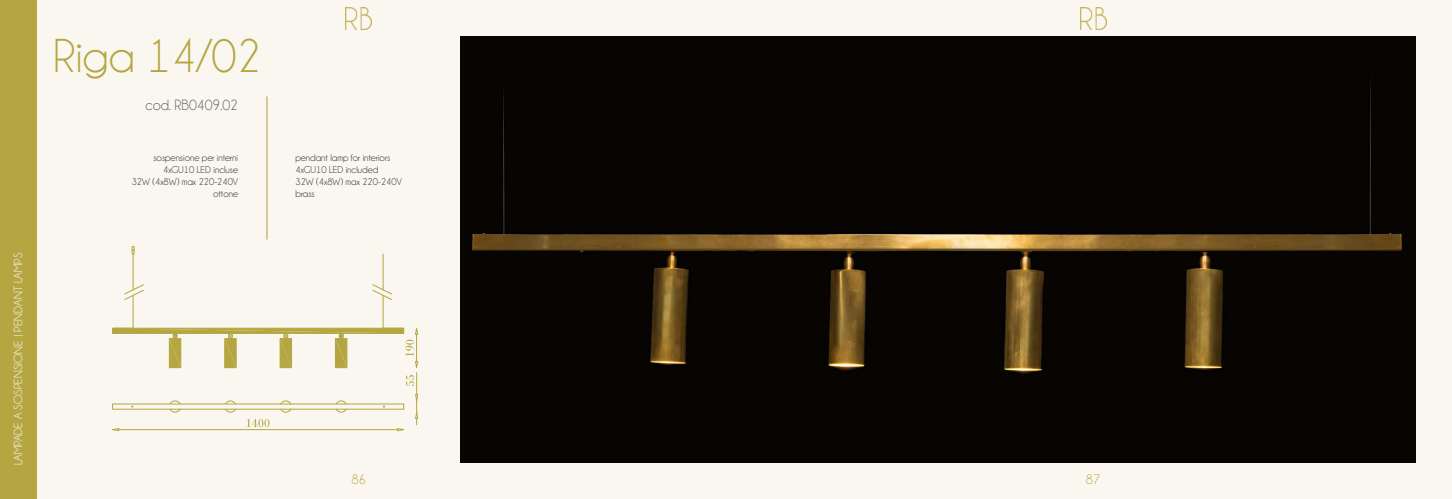
<style>
.page{position:relative;width:1452px;height:499px;background:#fff}
.page>*{position:absolute;margin:0;border:0;box-sizing:border-box;transform-origin:0 0}
.t1{font:48px "Champagne&Limousines";color:#b5a642}
.t2{font:15px "Champagne&Limousines";color:#57585a}
.t3{font:14px "Champagne&Limousines";color:#b5a642}
.t4{font:12px "Champagne&Limousines";color:#fff}
.t5{font:10px/12px "Champagne&Limousines";color:#231f20;text-align:right}
</style>
<div class="page">
<div style="left:0;top:0;width:1451px;height:499px;background:#f9f7ef"></div>
<img style="left:1080px;top:8px;width:26px;height:21px">
<img style="left:345px;top:8px;width:27px;height:21px">
<div style="left:0;top:0;width:36px;height:499px;background:#b5a642"></div>
<hr style="left:266px;top:96px;width:1px;height:144px;background:#af9751">
<svg style="left:112px;top:228px;width:307px;height:204px"></svg>
<img style="left:460px;top:36px;width:955px;height:427px">
<p class="t4" style="left:12px;top:465px;width:214px;rotate:-90deg">LAMPADE A SOSPENSIONE | PENDANT LAMPS</p>
<h1 class="t1" style="left:53px;top:32px;width:210px">Riga 14/02</h1>
<h2 class="t2" style="left:145px;top:97px;width:94px">cod. RB0409.02</h2>
<p class="t5" style="left:132px;top:152px;width:108px">sospensione per interni<br>4xGU10 LED incluse<br>32W (4x8W) max 220-240V ottone</p>
<p class="t5" style="left:295px;top:152px;width:108px;text-align:left">pendant lamp for interiors<br>4xGU10 LED included<br>32W (4x8W) max 220-240V brass</p>
<h3 class="t3" style="left:351px;top:472px;width:16px">86</h3>
<h3 class="t3" style="left:1085px;top:472px;width:16px">87</h3>
</div>
